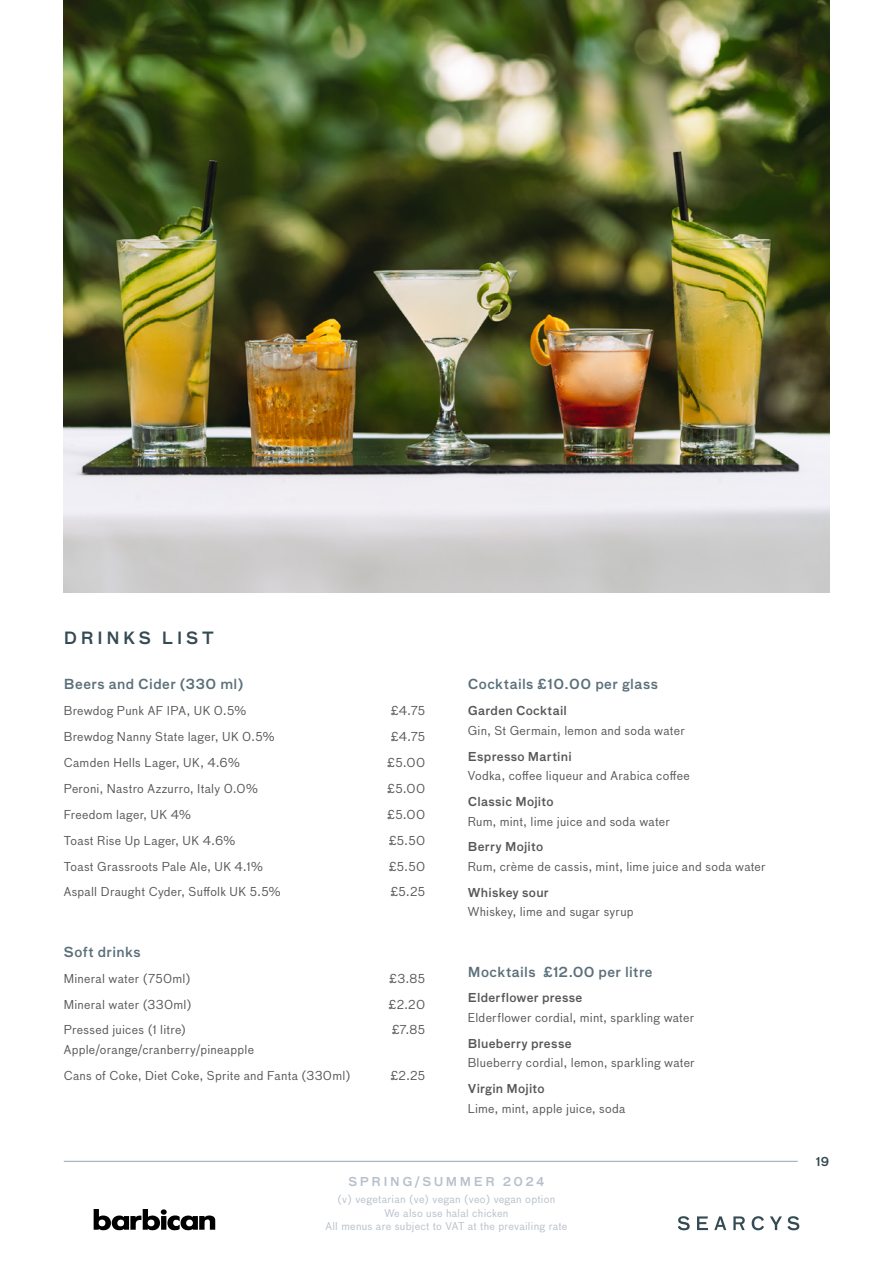
<style>
.page{position:relative;width:893px;height:1263px;background:#fff}
.page>*{position:absolute;margin:0;border:0;box-sizing:border-box;transform-origin:0 0}
.t1{font:500 16.5px "Bau OT";letter-spacing:.21em;color:#354b54}
.dish_category{font:500 13.5px "Bau OT";letter-spacing:.03em;color:#5b707b}
.dish_descripition{font:12px "Bau OT";letter-spacing:.025em;color:#575756}
.Dish_Category_subheading_no_space{font:500 12px "Bau OT";letter-spacing:.02em;color:#575756}
.t2{font:500 12px "Bau OT";letter-spacing:.21em;color:#b7c0ca}
.t3{font:500 12px "Bau OT";color:#354b54}
.t4{font:10.5px/13.5px "Bau OT";letter-spacing:.025em;color:#b7c0ca;text-align:center}
</style>
<div class="page">
<svg style="left:678px;top:1216px;width:121px;height:14px"></svg>
<svg style="left:94px;top:1209px;width:121px;height:21px"></svg>
<hr style="left:64px;top:1161px;width:734px;height:1px;background:#95a6b0">
<img style="left:64px;top:0;width:765px;height:592px">
<p class="t1" style="left:64px;top:627px;width:152px">DRINKS LIST</p>
<p class="dish_category" style="left:64px;top:676px;width:181px">Beers and Cider (330 ml)</p>
<p class="dish_descripition" style="left:64px;top:703px;width:184px">Brewdog Punk AF IPA, UK 0.5%</p>
<p class="dish_descripition" style="left:391px;top:703px;width:36px">£4.75</p>
<p class="dish_descripition" style="left:64px;top:729px;width:212px">Brewdog Nanny State lager, UK 0.5%</p>
<p class="dish_descripition" style="left:391px;top:729px;width:36px">£4.75</p>
<p class="dish_descripition" style="left:64px;top:755px;width:178px">Camden Hells Lager, UK, 4.6%</p>
<p class="dish_descripition" style="left:388px;top:755px;width:39px">£5.00</p>
<p class="dish_descripition" style="left:64px;top:781px;width:196px">Peroni, Nastro Azzurro, Italy 0.0%</p>
<p class="dish_descripition" style="left:388px;top:781px;width:39px">£5.00</p>
<p class="dish_descripition" style="left:64px;top:807px;width:129px">Freedom lager, UK 4%</p>
<p class="dish_descripition" style="left:388px;top:807px;width:39px">£5.00</p>
<p class="dish_descripition" style="left:64px;top:833px;width:173px">Toast Rise Up Lager, UK 4.6%</p>
<p class="dish_descripition" style="left:389px;top:833px;width:38px">£5.50</p>
<p class="dish_descripition" style="left:64px;top:858px;width:201px">Toast Grassroots Pale Ale, UK 4.1%</p>
<p class="dish_descripition" style="left:389px;top:858px;width:38px">£5.50</p>
<p class="dish_descripition" style="left:64px;top:884px;width:218px">Aspall Draught Cyder, Suffolk UK 5.5%</p>
<p class="dish_descripition" style="left:391px;top:884px;width:36px">£5.25</p>
<p class="dish_category" style="left:64px;top:943px;width:78px">Soft drinks</p>
<p class="dish_descripition" style="left:64px;top:970px;width:128px">Mineral water (750ml)</p>
<p class="dish_descripition" style="left:390px;top:970px;width:37px">£3.85</p>
<p class="dish_descripition" style="left:64px;top:996px;width:129px">Mineral water (330ml)</p>
<p class="dish_descripition" style="left:389px;top:996px;width:38px">£2.20</p>
<p class="dish_descripition" style="left:64px;top:1022px;width:124px">Pressed juices (1 litre)</p>
<p class="dish_descripition" style="left:392px;top:1022px;width:35px">£7.85</p>
<p class="dish_descripition" style="left:64px;top:1042px;width:192px">Apple/orange/cranberry/pineapple</p>
<p class="dish_descripition" style="left:64px;top:1068px;width:288px">Cans of Coke, Diet Coke, Sprite and Fanta (330ml)</p>
<p class="dish_descripition" style="left:391px;top:1068px;width:36px">£2.25</p>
<p class="dish_category" style="left:468px;top:676px;width:192px">Cocktails £10.00 per glass</p>
<p class="Dish_Category_subheading_no_space" style="left:468px;top:703px;width:101px">Garden Cocktail</p>
<p class="dish_descripition" style="left:468px;top:723px;width:219px">Gin, St Germain, lemon and soda water</p>
<p class="Dish_Category_subheading_no_space" style="left:468px;top:748px;width:105px">Espresso Martini</p>
<p class="dish_descripition" style="left:468px;top:768px;width:223px">Vodka, coffee liqueur and Arabica coffee</p>
<p class="Dish_Category_subheading_no_space" style="left:468px;top:794px;width:87px">Classic Mojito</p>
<p class="dish_descripition" style="left:468px;top:813px;width:204px">Rum, mint, lime juice and soda water</p>
<p class="Dish_Category_subheading_no_space" style="left:468px;top:839px;width:77px">Berry Mojito</p>
<p class="dish_descripition" style="left:468px;top:859px;width:299px">Rum, crème de cassis, mint, lime juice and soda water</p>
<p class="Dish_Category_subheading_no_space" style="left:468px;top:884px;width:83px">Whiskey sour</p>
<p class="dish_descripition" style="left:468px;top:904px;width:167px">Whiskey, lime and sugar syrup</p>
<p class="dish_category" style="left:468px;top:963px;width:186px">Mocktails £12.00 per litre</p>
<p class="Dish_Category_subheading_no_space" style="left:468px;top:990px;width:116px">Elderflower presse</p>
<p class="dish_descripition" style="left:468px;top:1010px;width:228px">Elderflower cordial, mint, sparkling water</p>
<p class="Dish_Category_subheading_no_space" style="left:468px;top:1035px;width:105px">Blueberry presse</p>
<p class="dish_descripition" style="left:468px;top:1055px;width:228px">Blueberry cordial, lemon, sparkling water</p>
<p class="Dish_Category_subheading_no_space" style="left:468px;top:1081px;width:78px">Virgin Mojito</p>
<p class="dish_descripition" style="left:468px;top:1101px;width:159px">Lime, mint, apple juice, soda</p>
<p class="t2" style="left:348px;top:1173px;width:198px">SPRING/SUMMER 2024</p>
<p class="t4" style="left:326px;top:1193px;width:243px">(v) vegetarian (ve) vegan (veo) vegan option<br>We also use halal chicken<br>All menus are subject to VAT at the prevailing rate</p>
<p class="t3" style="left:816px;top:1153px;width:15px">19</p>
</div>
